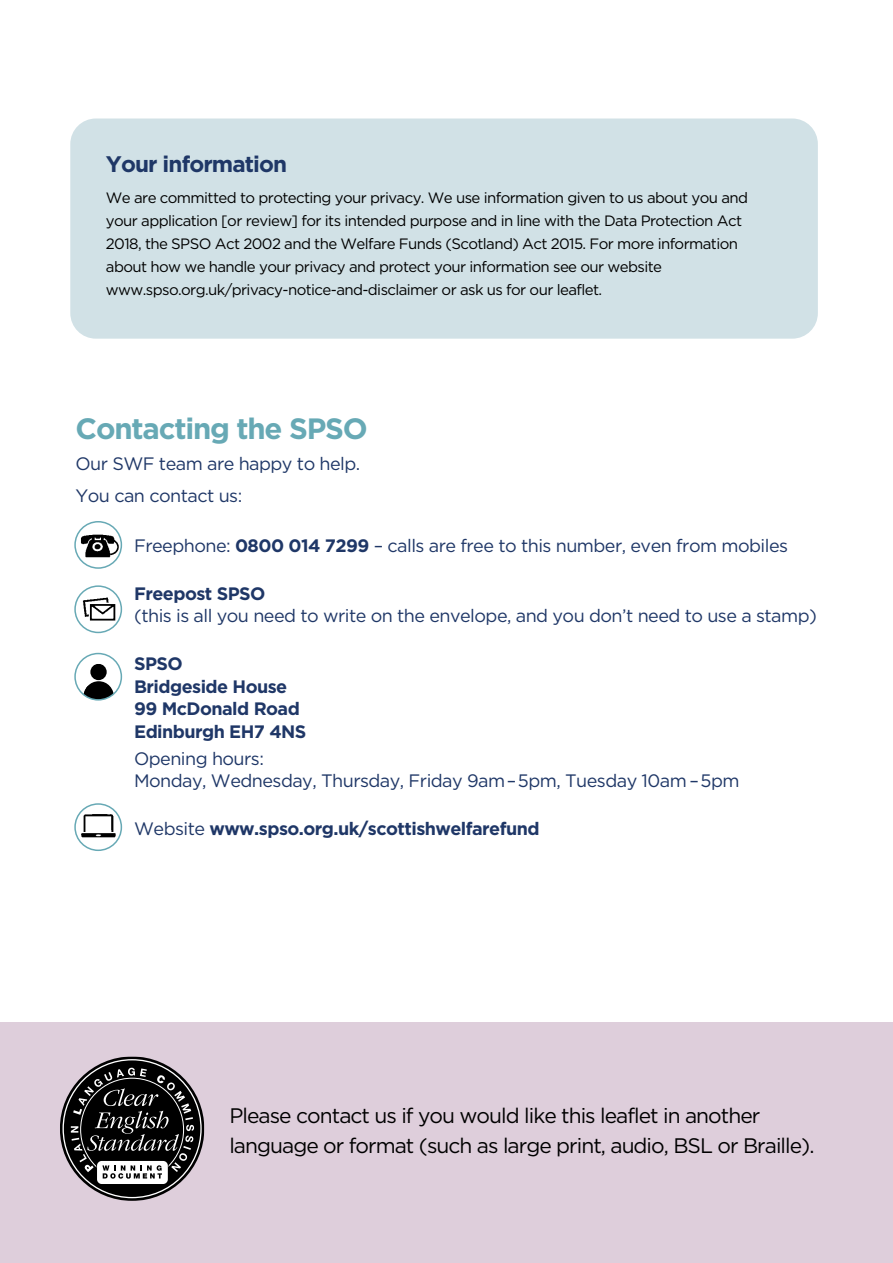
<style>
.page{position:relative;width:893px;height:1263px;background:#fff}
.page>*{position:absolute;margin:0;border:0;box-sizing:border-box;transform-origin:0 0}
.t1{font:700 29.4px "Gotham";letter-spacing:-.04em;color:#67a9b5}
.t2{font:700 22.5px "Gotham";letter-spacing:-.04em;color:#1f3767}
.t3{font:21px/30.2px "Gotham";letter-spacing:-.045em;color:#000}
.t4{font:18px/22.5px "Gotham";letter-spacing:-.03em;color:#1f3767}
.t5{font:700 18px/22.5px "Gotham";letter-spacing:-.03em;color:#1f3767}
.t6{font:15px/23px "Gotham";letter-spacing:-.04em;color:#000}
.s1{font-weight:700}
.s2{font-weight:400}
</style>
<div class="page">
<div style="left:0;top:1023px;width:893px;height:240px;background:#decedb"></div>
<svg style="left:60px;top:1056px;width:144px;height:145px"></svg>
<div style="left:70px;top:119px;width:748px;height:220px;background:#d1e1e6;border-radius:26px"></div>
<svg style="left:75px;top:586px;width:46px;height:46px"></svg>
<div style="left:74px;top:585px;width:48px;height:48px;border:2px solid #67a9b5;border-radius:50%"></div>
<img style="left:80px;top:595px;width:38px;height:32px">
<div style="left:91px;top:665px;width:15px;height:14px;background:#000;border-radius:50%"></div>
<div style="left:90px;top:664px;width:17px;height:16px;border:2px solid #000;border-radius:50%"></div>
<svg style="left:83px;top:680px;width:31px;height:20px"></svg>
<div style="left:74px;top:653px;width:48px;height:48px;border:2px solid #67a9b5;border-radius:50%"></div>
<div style="left:74px;top:521px;width:48px;height:48px;border:2px solid #67a9b5;border-radius:50%"></div>
<img style="left:79px;top:531px;width:42px;height:29px">
<svg style="left:75px;top:804px;width:46px;height:46px"></svg>
<div style="left:74px;top:803px;width:48px;height:48px;border:2px solid #67a9b5;border-radius:50%"></div>
<img style="left:79px;top:812px;width:39px;height:25px">
<h2 class="t2" style="left:106px;top:149px;width:183px">Your information</h2>
<p class="t6" style="left:106px;top:186px;width:644px">We are committed to protecting your privacy. We use information given to us about you and your application [or review] for its intended purpose and in line with the Data Protection Act 2018, the SPSO Act 2002 and the Welfare Funds (Scotland) Act 2015. For more information about how we handle your privacy and protect your information see our website www.spso.org.uk/privacy-notice-and-disclaimer or ask us for our leaflet.</p>
<h1 class="t1" style="left:76px;top:409px;width:294px">Contacting the SPSO</h1>
<p class="t4" style="left:76px;top:448px;width:286px;line-height:31.5px">Our SWF team are happy to help.<br>You can contact us:</p>
<p class="t4" style="left:134px;top:534px;width:655px">Freephone: <span class="s1">0800 014 7299</span> – calls are free to this number, even from mobiles</p>
<p class="t5" style="left:134px;top:582px;width:133px">Freepost SPSO</p>
<p class="t4" style="left:134px;top:604px;width:684px">(this is all you need to write on the envelope, and you don’t need to use a stamp)</p>
<p class="t5" style="left:134px;top:653px;width:174px">SPSO<br>Bridgeside House<br>99 McDonald Road<br>Edinburgh EH7 4NS</p>
<p class="t4" style="left:134px;top:747px;width:607px">Opening hours:<br>Monday, Wednesday, Thursday, Friday 9am–5pm, Tuesday 10am –5pm</p>
<p class="t5" style="left:134px;top:817px;width:407px"><span class="s2">Website</span> www.spso.org.uk/scottishwelfarefund</p>
<h3 class="t3" style="left:229px;top:1100px;width:587px">Please contact us if you would like this leaflet in another language or format (such as large print, audio, BSL or Braille).</h3>
</div>
